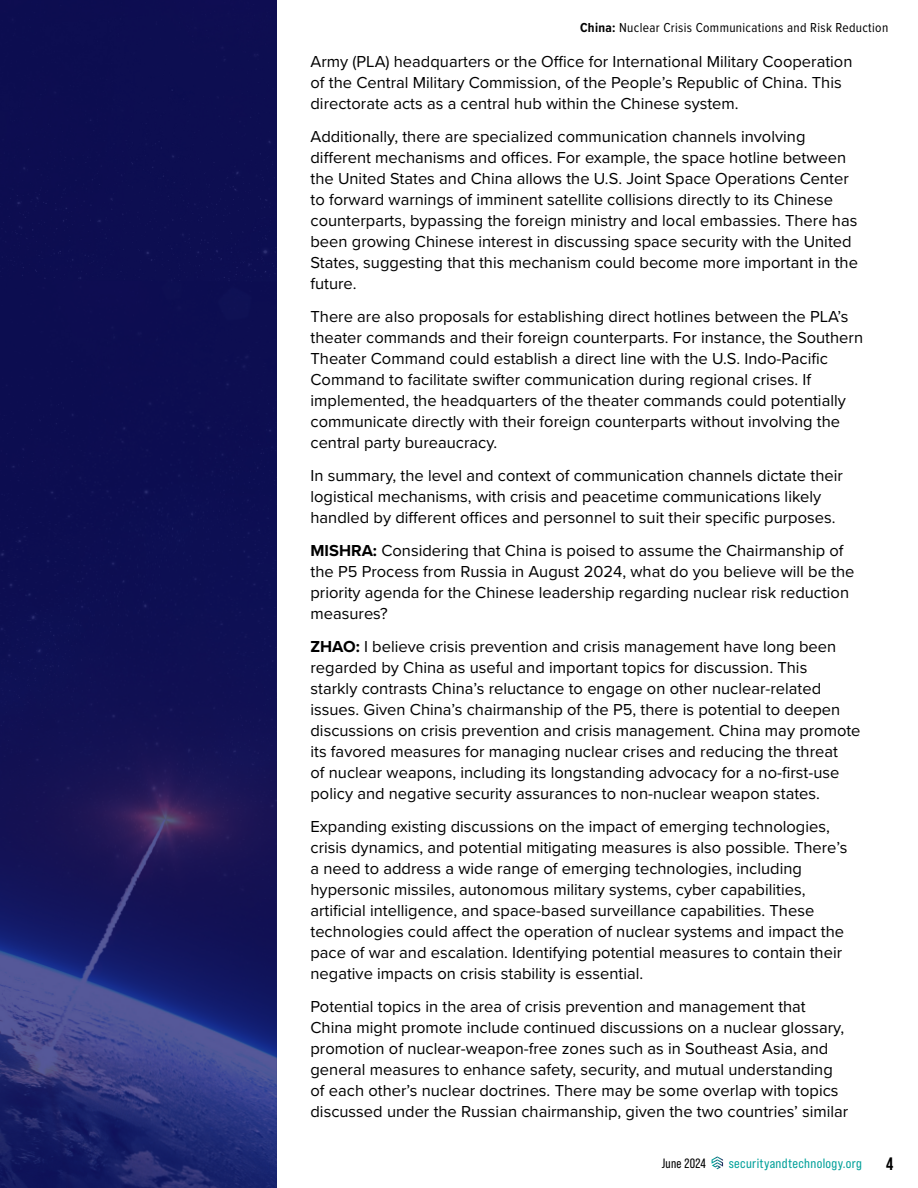
<style>
.page{position:relative;width:918px;height:1188px;background:#fff}
.page>*{position:absolute;margin:0;border:0;box-sizing:border-box;transform-origin:0 0}
.t1{font:700 18px "Bebas Neue Pro";color:#000}
.t2{font:16.5px/21px "Proxima Nova";color:#000}
.t3{font:13.5px "Proxima Nova Cond";letter-spacing:.025em;color:#000}
.t4{font:13.5px "Bebas Neue Pro Sm E Rg";letter-spacing:.025em;color:#00a099}
.t5{font:13.5px "Bebas Neue Pro";letter-spacing:.025em;color:#000}
.s1{font-weight:700}
</style>
<div class="page">
<svg style="left:712px;top:1156px;width:11px;height:13px"></svg>
<svg style="left:0;top:0;width:277px;height:1188px;background:#15165b"></svg>
<p class="t3" style="left:580px;top:18px;width:310px"><span class="s1">China:</span> Nuclear Crisis Communications and Risk Reduction</p>
<p class="t2" style="left:310px;top:50px;width:544px">Army (PLA) headquarters or the Office for International Military Cooperation of the Central Military Commission, of the People’s Republic of China. This directorate acts as a central hub within the Chinese system.</p>
<p class="t2" style="left:310px;top:125px;width:549px">Additionally, there are specialized communication channels involving different mechanisms and offices. For example, the space hotline between the United States and China allows the U.S. Joint Space Operations Center to forward warnings of imminent satellite collisions directly to its Chinese counterparts, bypassing the foreign ministry and local embassies. There has been growing Chinese interest in discussing space security with the United States, suggesting that this mechanism could become more important in the future.</p>
<p class="t2" style="left:310px;top:305px;width:554px">There are also proposals for establishing direct hotlines between the PLA’s theater commands and their foreign counterparts. For instance, the Southern Theater Command could establish a direct line with the U.S. Indo-Pacific Command to facilitate swifter communication during regional crises. If implemented, the headquarters of the theater commands could potentially communicate directly with their foreign counterparts without involving the central party bureaucracy.</p>
<p class="t2" style="left:310px;top:464px;width:534px">In summary, the level and context of communication channels dictate their logistical mechanisms, with crisis and peacetime communications likely handled by different offices and personnel to suit their specific purposes.</p>
<p class="t2" style="left:310px;top:539px;width:545px"><span class="s1">MISHRA:</span> Considering that China is poised to assume the Chairmanship of the P5 Process from Russia in August 2024, what do you believe will be the priority agenda for the Chinese leadership regarding nuclear risk reduction measures?</p>
<p class="t2" style="left:310px;top:635px;width:552px"><span class="s1">ZHAO:</span> I believe crisis prevention and crisis management have long been regarded by China as useful and important topics for discussion. This<br>starkly contrasts China’s reluctance to engage on other nuclear-related issues. Given China’s chairmanship of the P5, there is potential to deepen discussions on crisis prevention and crisis management. China may promote its favored measures for managing nuclear crises and reducing the threat<br>of nuclear weapons, including its longstanding advocacy for a no-first-use policy and negative security assurances to non-nuclear weapon states.</p>
<p class="t2" style="left:310px;top:815px;width:539px">Expanding existing discussions on the impact of emerging technologies, crisis dynamics, and potential mitigating measures is also possible. There’s a need to address a wide range of emerging technologies, including hypersonic missiles, autonomous military systems, cyber capabilities, artificial intelligence, and space-based surveillance capabilities. These technologies could affect the operation of nuclear systems and impact the pace of war and escalation. Identifying potential measures to contain their negative impacts on crisis stability is essential.</p>
<p class="t2" style="left:310px;top:995px;width:539px">Potential topics in the area of crisis prevention and management that China might promote include continued discussions on a nuclear glossary, promotion of nuclear-weapon-free zones such as in Southeast Asia, and general measures to enhance safety, security, and mutual understanding of each other’s nuclear doctrines. There may be some overlap with topics discussed under the Russian chairmanship, given the two countries’ similar</p>
<p class="t5" style="left:662px;top:1155px;width:46px">June 2024</p>
<p class="t4" style="left:729px;top:1155px;width:135px">securityandtechnology.org</p>
<p class="t1" style="left:886px;top:1153px;width:9px">4</p>
</div>
